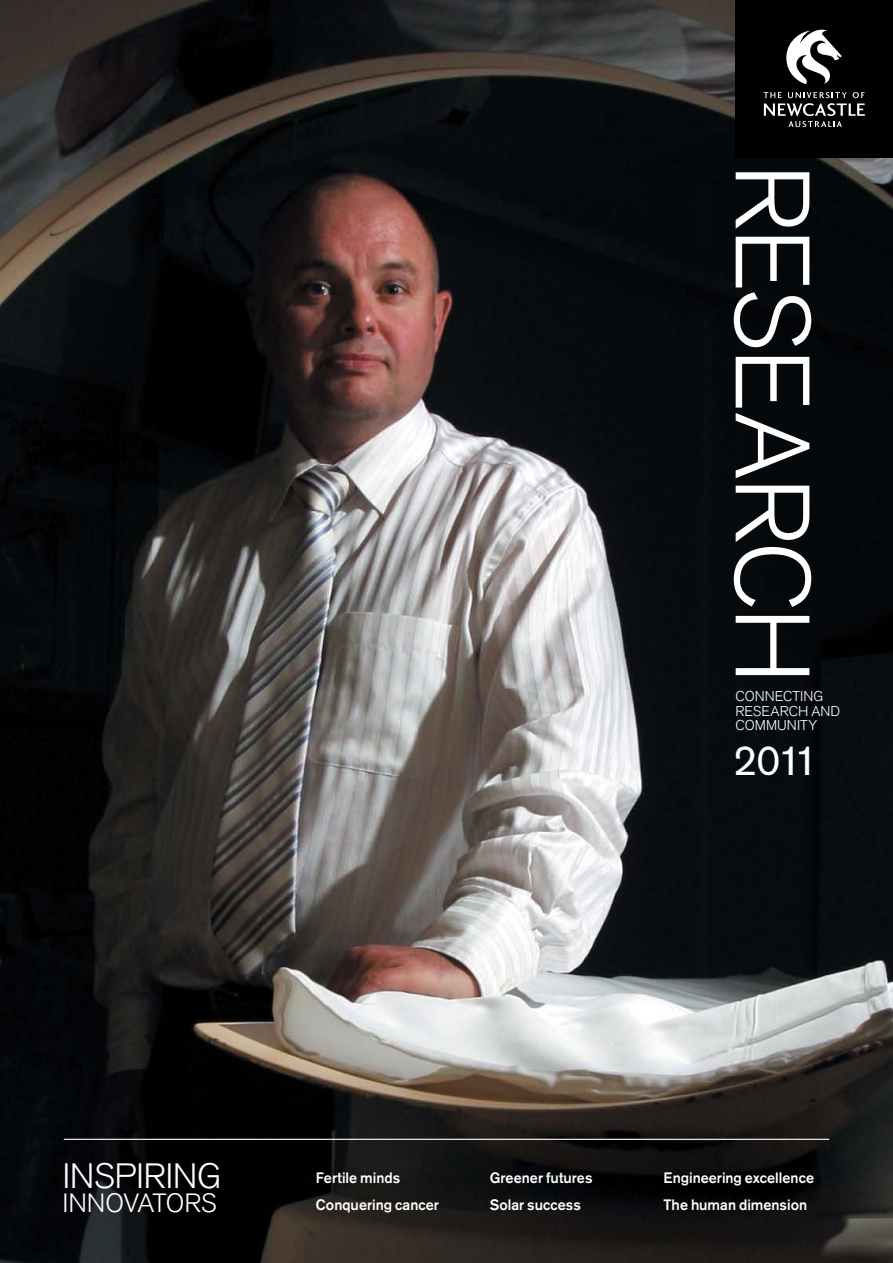
<style>
.page{position:relative;width:893px;height:1263px;background:#fff}
.page>*{position:absolute;margin:0;border:0;box-sizing:border-box;transform-origin:0 0}
.t1{font:300 104.4px "Akzidenz Grotesk BQ";letter-spacing:-.03em;color:#fff}
.t2{font:42.15px "Akzidenz Grotesk BQ";color:#fff}
.t3{font:300 34.95px "Akzidenz Grotesk BQ";letter-spacing:-.015em;color:#fff}
.t4{font:300 26.25px "Akzidenz Grotesk BQ";letter-spacing:-.02em;color:#fff}
.t5{font:500 15px/27.3px "Akzidenz Grotesk BQ";letter-spacing:.005em;color:#fff;scale:.96 1}
.t6{font:300 14.1px/14.1px "Akzidenz Grotesk BQ";letter-spacing:.005em;color:#fff}
</style>
<div class="page">
<img style="left:0;top:0;width:893px;height:1263px">
<div style="left:736px;top:0;width:157px;height:157px;background:#000"></div>
<svg style="left:763px;top:92px;width:102px;height:35px"></svg>
<svg style="left:786px;top:29px;width:55px;height:55px"></svg>
<hr style="left:64px;top:1139px;width:765px;height:1px;background:#fff">
<p class="t1" style="left:830px;top:164px;width:521px;rotate:90deg">RESEARCH</p>
<p class="t6" style="left:735px;top:690px;width:106px">CONNECTING<br>RESEARCH AND<br>COMMUNITY</p>
<p class="t2" style="left:733px;top:735px;width:88px">2011</p>
<p class="t3" style="left:63px;top:1156px;width:161px">INSPIRING</p>
<p class="t4" style="left:63px;top:1188px;width:156px">INNOVATORS</p>
<p class="t5" style="left:316px;top:1163px;width:130px">Fertile minds<br>Conquering cancer</p>
<p class="t5" style="left:490px;top:1163px;width:109px">Greener futures<br>Solar success</p>
<p class="t5" style="left:663px;top:1163px;width:158px">Engineering excellence<br>The human dimension</p>
</div>
